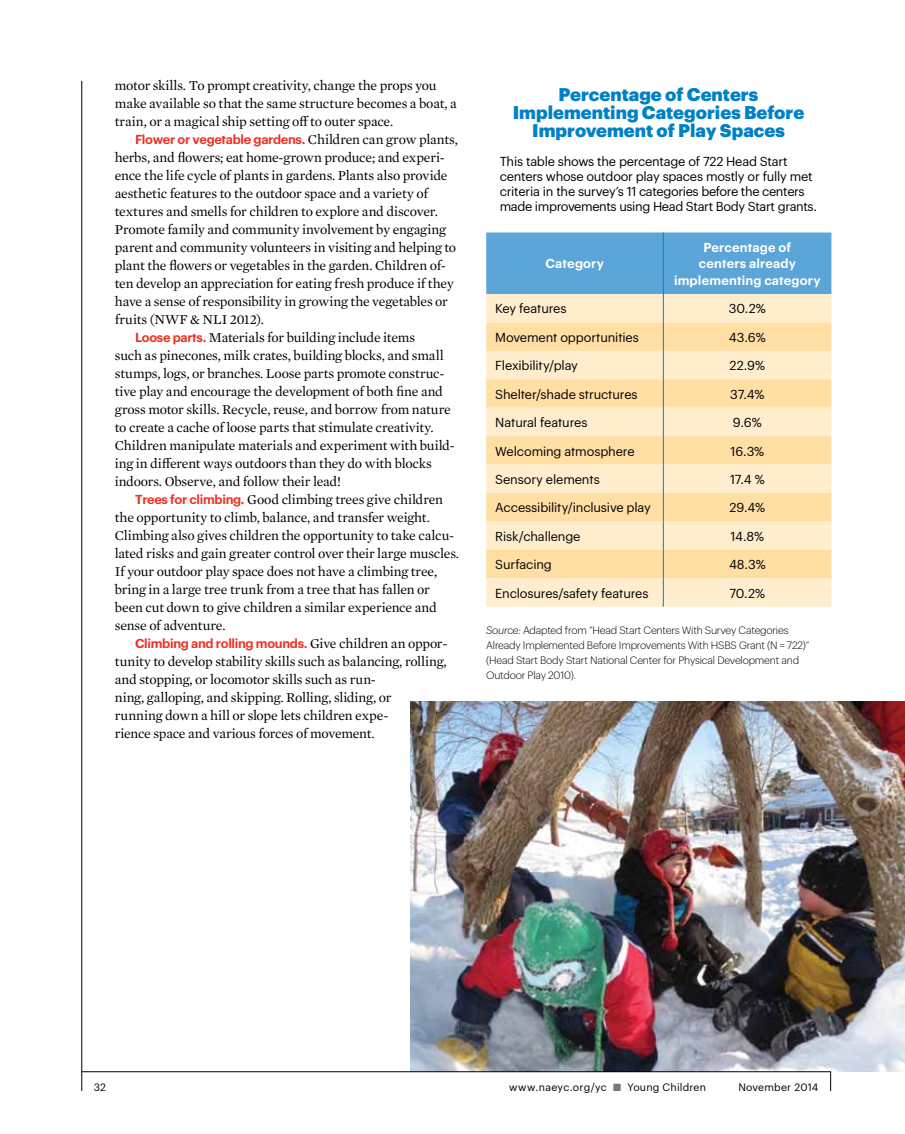
<style>
.page{position:relative;width:905px;height:1134px;background:#fff}
.page>*{position:absolute;margin:0;border:0;box-sizing:border-box;transform-origin:0 0}
.t1{font:900 18px/18px "Graphik";color:#0081c6;text-align:center}
.t2{font:13.8px/18px "Mercury Text G1";letter-spacing:-.015em;color:#000}
.t3{font:13.8px "Mercury Text G1";letter-spacing:.005em;color:#000}
.t4{font:12.75px/15px "Graphik";letter-spacing:-.02em;color:#000}
.t5{font:600 12.75px "Graphik";letter-spacing:-.025em;color:#ee3124}
.t6{font:600 12.75px/16.5px "Graphik";letter-spacing:.01em;color:#fff;text-align:center}
.t7{font:300 10.5px/15px "Graphik";letter-spacing:-.02em;color:#000}
.t8{font:10.5px "Graphik";letter-spacing:.02em;color:#000}
.s1{font-family:"Mercury Text G1";font-weight:400;font-size:13.8px;color:#000}
.s2{font-family:"Graphik";font-weight:600;font-size:12.75px;color:#ee3124}
.s3{font-style:italic}
.s4{color:#77787b}
</style>
<div class="page">
<svg style="left:486px;top:233px;width:345px;height:374px;background:#e3dbc0"></svg>
<img style="left:411px;top:701px;width:493px;height:371px">
<hr style="left:81px;top:81px;width:1px;height:1010px;background:#000">
<svg style="left:830px;top:1072px;width:1px;height:19px"></svg>
<hr style="left:82px;top:1071px;width:748px;height:1px;background:#000">
<p class="t2" style="left:115px;top:76px;width:343px">motor skills. To prompt creativity, change the props you make available so that the same structure becomes a boat, a train, or a magical ship setting off to outer space.</p>
<p class="t5" style="left:135px;top:130px;width:324px">Flower or vegetable gardens. <span class="s1">Children can grow plants,</span></p>
<p class="t2" style="left:115px;top:148px;width:331px">herbs, and flowers; eat home-grown produce; and experi-</p>
<p class="t2" style="left:115px;top:166px;width:334px">ence the life cycle of plants in gardens. Plants also provide</p>
<p class="t2" style="left:115px;top:184px;width:314px">aesthetic features to the outdoor space and a variety of</p>
<p class="t2" style="left:115px;top:202px;width:324px">textures and smells for children to explore and discover.</p>
<p class="t2" style="left:115px;top:220px;width:333px">Promote family and community involvement by engaging</p>
<p class="t2" style="left:115px;top:238px;width:343px">parent and community volunteers in visiting and helping to</p>
<p class="t2" style="left:115px;top:256px;width:332px">plant the flowers or vegetables in the garden. Children of-</p>
<p class="t2" style="left:115px;top:274px;width:340px">ten develop an appreciation for eating fresh produce if they</p>
<p class="t2" style="left:115px;top:292px;width:334px">have a sense of responsibility in growing the vegetables or</p>
<p class="t3" style="left:115px;top:309px;width:150px">fruits (NWF &amp; NLI 2012).</p>
<p class="t2" style="left:135px;top:328px;width:281px"><span class="s2">Loose parts.</span> Materials for building include items</p>
<p class="t2" style="left:115px;top:346px;width:330px">such as pinecones, milk crates, building blocks, and small</p>
<p class="t2" style="left:115px;top:364px;width:331px">stumps, logs, or branches. Loose parts promote construc-</p>
<p class="t2" style="left:115px;top:382px;width:330px">tive play and encourage the development of both fine and</p>
<p class="t2" style="left:115px;top:400px;width:337px">gross motor skills. Recycle, reuse, and borrow from nature</p>
<p class="t2" style="left:115px;top:418px;width:320px">to create a cache of loose parts that stimulate creativity.</p>
<p class="t2" style="left:115px;top:436px;width:341px">Children manipulate materials and experiment with build-</p>
<p class="t2" style="left:115px;top:454px;width:318px">ing in different ways outdoors than they do with blocks</p>
<p class="t2" style="left:115px;top:472px;width:228px">indoors. Observe, and follow their lead!</p>
<p class="t2" style="left:135px;top:490px;width:309px"><span class="s2">Trees for climbing.</span> Good climbing trees give children</p>
<p class="t2" style="left:115px;top:508px;width:316px">the opportunity to climb, balance, and transfer weight.</p>
<p class="t2" style="left:115px;top:526px;width:341px">Climbing also gives children the opportunity to take calcu-</p>
<p class="t2" style="left:115px;top:544px;width:346px">lated risks and gain greater control over their large muscles.</p>
<p class="t2" style="left:115px;top:562px;width:324px">If your outdoor play space does not have a climbing tree,</p>
<p class="t2" style="left:115px;top:580px;width:316px">bring in a large tree trunk from a tree that has fallen or</p>
<p class="t2" style="left:115px;top:598px;width:323px">been cut down to give children a similar experience and</p>
<p class="t2" style="left:115px;top:616px;width:112px">sense of adventure.</p>
<p class="t5" style="left:135px;top:634px;width:314px">Climbing and rolling mounds. <span class="s1">Give children an oppor-</span></p>
<p class="t2" style="left:115px;top:652px;width:333px">tunity to develop stability skills such as balancing, rolling, and stopping, or locomotor skills such as run-<br>ning, galloping, and skipping. Rolling, sliding, or<br>running down a hill or slope lets children expe-<br>rience space and various forces of movement.</p>
<h1 class="t1" style="left:512px;top:84px;width:293px">Percentage of Centers<br>Implementing Categories Before<br>Improvement of Play Spaces</h1>
<p class="t4" style="left:499px;top:153px;width:319px">This table shows the percentage of 722 Head Start centers whose outdoor play spaces mostly or fully met criteria in the survey’s 11 categories before the centers made improvements using Head Start Body Start grants.</p>
<p class="t6" style="left:545px;top:255px;width:60px">Category</p>
<p class="t6" style="left:674px;top:238px;width:148px">Percentage of<br>centers already implementing category</p>
<p class="t4" style="left:495px;top:300px;width:73px">Key features</p>
<p class="t4" style="left:729px;top:300px;width:38px">30.2%</p>
<p class="t4" style="left:495px;top:329px;width:145px">Movement opportunities</p>
<p class="t4" style="left:729px;top:329px;width:38px">43.6%</p>
<p class="t4" style="left:495px;top:357px;width:84px">Flexibility/play</p>
<p class="t4" style="left:729px;top:357px;width:37px">22.9%</p>
<p class="t4" style="left:495px;top:386px;width:144px">Shelter/shade structures</p>
<p class="t4" style="left:730px;top:386px;width:36px">37.4%</p>
<p class="t4" style="left:495px;top:414px;width:94px">Natural features</p>
<p class="t4" style="left:733px;top:414px;width:30px">9.6%</p>
<p class="t4" style="left:495px;top:442px;width:141px">Welcoming atmosphere</p>
<p class="t4" style="left:730px;top:442px;width:35px">16.3%</p>
<p class="t4" style="left:495px;top:471px;width:106px">Sensory elements</p>
<p class="t4" style="left:730px;top:471px;width:36px">17.4 %</p>
<p class="t4" style="left:495px;top:499px;width:157px">Accessibility/inclusive play</p>
<p class="t4" style="left:729px;top:499px;width:37px">29.4%</p>
<p class="t4" style="left:495px;top:528px;width:87px">Risk/challenge</p>
<p class="t4" style="left:730px;top:528px;width:35px">14.8%</p>
<p class="t4" style="left:495px;top:556px;width:58px">Surfacing</p>
<p class="t4" style="left:729px;top:556px;width:38px">48.3%</p>
<p class="t4" style="left:495px;top:585px;width:155px">Enclosures/safety features</p>
<p class="t4" style="left:729px;top:585px;width:37px">70.2%</p>
<p class="t7" style="left:486px;top:622px;width:325px"><span class="s3">Source:</span> Adapted from “Head Start Centers With Survey Categories Already Implemented Before Improvements With HSBS Grant (N = 722)” (Head Start Body Start National Center for Physical Development and Outdoor Play 2010).</p>
<p class="t8" style="left:94px;top:1079px;width:14px">32</p>
<p class="t8" style="left:509px;top:1079px;width:198px">www.naeyc.org/yc <span class="s4">■</span> Young Children</p>
<p class="t8" style="left:738px;top:1079px;width:81px">November 2014</p>
</div>
